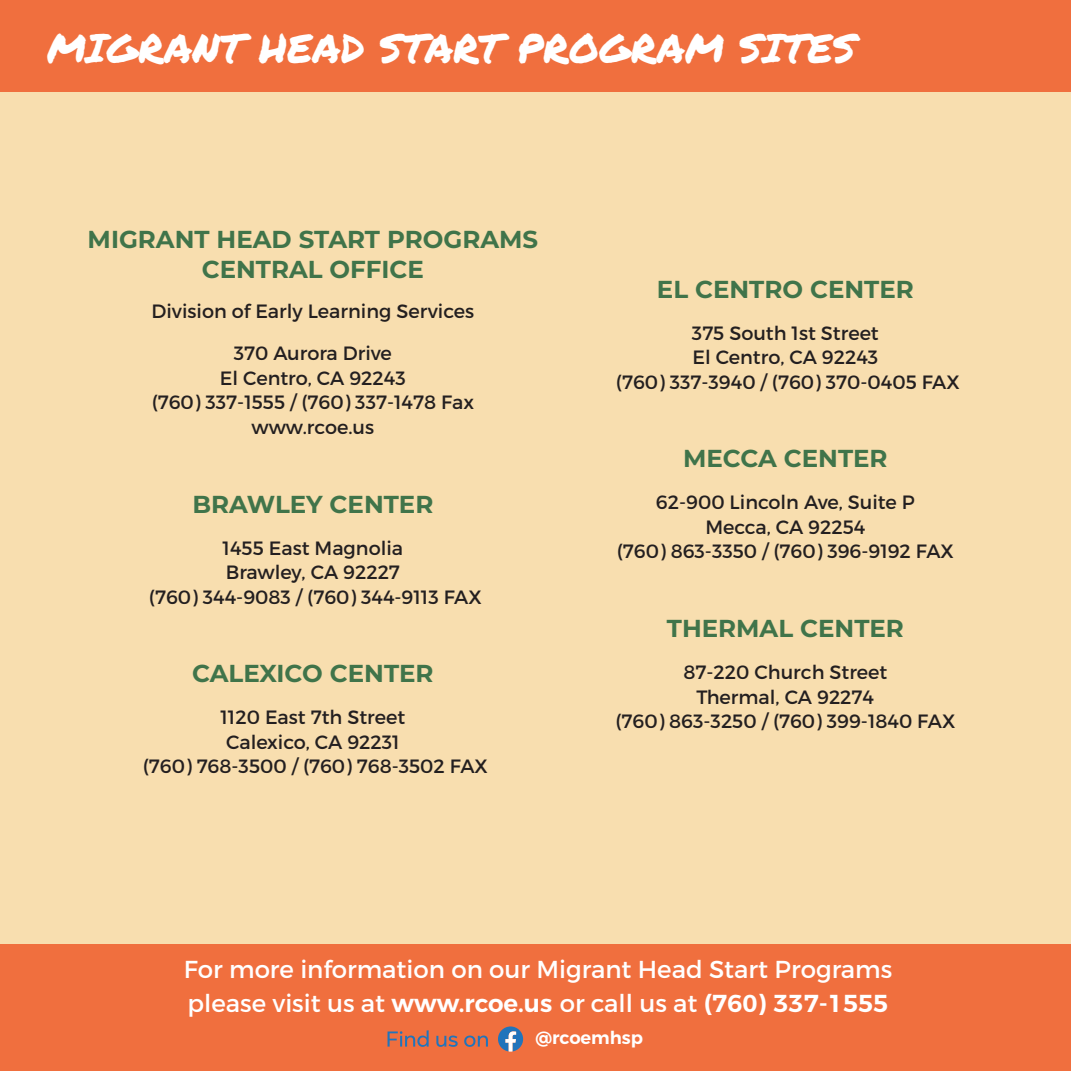
<style>
.page{position:relative;width:1071px;height:1071px;background:#fff}
.page>*{position:absolute;margin:0;border:0;box-sizing:border-box;transform-origin:0 0}
.t1{font:40.25px "Permanent Marker";color:#fff}
.t2{font:700 24.5px/29.8px "Montserrat";color:#40744a;text-align:center}
.t3{font:24.5px/33.2px "Montserrat";color:#fff}
.t4{font:19.25px "Montserrat";color:#231f20}
.t5{font:600 17.85px "Montserrat";color:#fff}
.s1{font-weight:600}
</style>
<div class="page">
<div style="left:0;top:92px;width:1071px;height:979px;background:#f8deaf"></div>
<div style="left:0;top:0;width:1071px;height:91px;background:#f06f3e"></div>
<div style="left:0;top:944px;width:1071px;height:127px;background:#f06f3e"></div>
<svg style="left:498px;top:1026px;width:25px;height:26px"></svg>
<svg style="left:388px;top:1030px;width:41px;height:17px"></svg>
<svg style="left:436px;top:1036px;width:22px;height:11px"></svg>
<svg style="left:464px;top:1036px;width:24px;height:11px"></svg>
<p class="t1" style="left:47px;top:18px;width:810px">MIGRANT HEAD START PROGRAM SITES</p>
<p class="t2" style="left:88px;top:224px;width:452px">MIGRANT HEAD START PROGRAMS<br>CENTRAL OFFICE</p>
<p class="t4" style="left:152px;top:300px;width:324px">Division of Early Learning Services</p>
<p class="t4" style="left:234px;top:342px;width:159px">370 Aurora Drive</p>
<p class="t4" style="left:220px;top:366px;width:187px">El Centro, CA 92243</p>
<p class="t4" style="left:152px;top:391px;width:324px">(760) 337-1555 / (760) 337-1478 Fax</p>
<p class="t4" style="left:252px;top:415px;width:124px">www.rcoe.us</p>
<p class="t2" style="left:192px;top:488px;width:243px">BRAWLEY CENTER</p>
<p class="t4" style="left:223px;top:536px;width:182px">1455 East Magnolia</p>
<p class="t4" style="left:226px;top:561px;width:176px">Brawley, CA 92227</p>
<p class="t4" style="left:149px;top:585px;width:334px">(760) 344-9083 / (760) 344-9113 FAX</p>
<p class="t2" style="left:192px;top:658px;width:243px">CALEXICO CENTER</p>
<p class="t4" style="left:221px;top:706px;width:186px">1120 East 7th Street</p>
<p class="t4" style="left:226px;top:730px;width:175px">Calexico, CA 92231</p>
<p class="t4" style="left:143px;top:755px;width:347px">(760) 768-3500 / (760) 768-3502 FAX</p>
<p class="t2" style="left:657px;top:273px;width:258px">EL CENTRO CENTER</p>
<p class="t4" style="left:692px;top:321px;width:188px">375 South 1st Street</p>
<p class="t4" style="left:692px;top:346px;width:187px">El Centro, CA 92243</p>
<p class="t4" style="left:616px;top:370px;width:345px">(760) 337-3940 / (760) 370-0405 FAX</p>
<p class="t2" style="left:683px;top:443px;width:206px">MECCA CENTER</p>
<p class="t4" style="left:656px;top:491px;width:260px">62-900 Lincoln Ave, Suite P</p>
<p class="t4" style="left:705px;top:515px;width:161px">Mecca, CA 92254</p>
<p class="t4" style="left:617px;top:540px;width:339px">(760) 863-3350 / (760) 396-9192 FAX</p>
<p class="t2" style="left:667px;top:612px;width:239px">THERMAL CENTER</p>
<p class="t4" style="left:683px;top:661px;width:206px">87-220 Church Street</p>
<p class="t4" style="left:697px;top:685px;width:179px">Thermal, CA 92274</p>
<p class="t4" style="left:615px;top:710px;width:341px">(760) 863-3250 / (760) 399-1840 FAX</p>
<p class="t3" style="left:184px;top:953px;width:710px">For more information on our Migrant Head Start Programs please visit us at <span class="s1">www.rcoe.us</span> or call us at <span class="s1">(760) 337-1555</span></p>
<p class="t5" style="left:535px;top:1024px;width:109px">@rcoemhsp</p>
</div>
